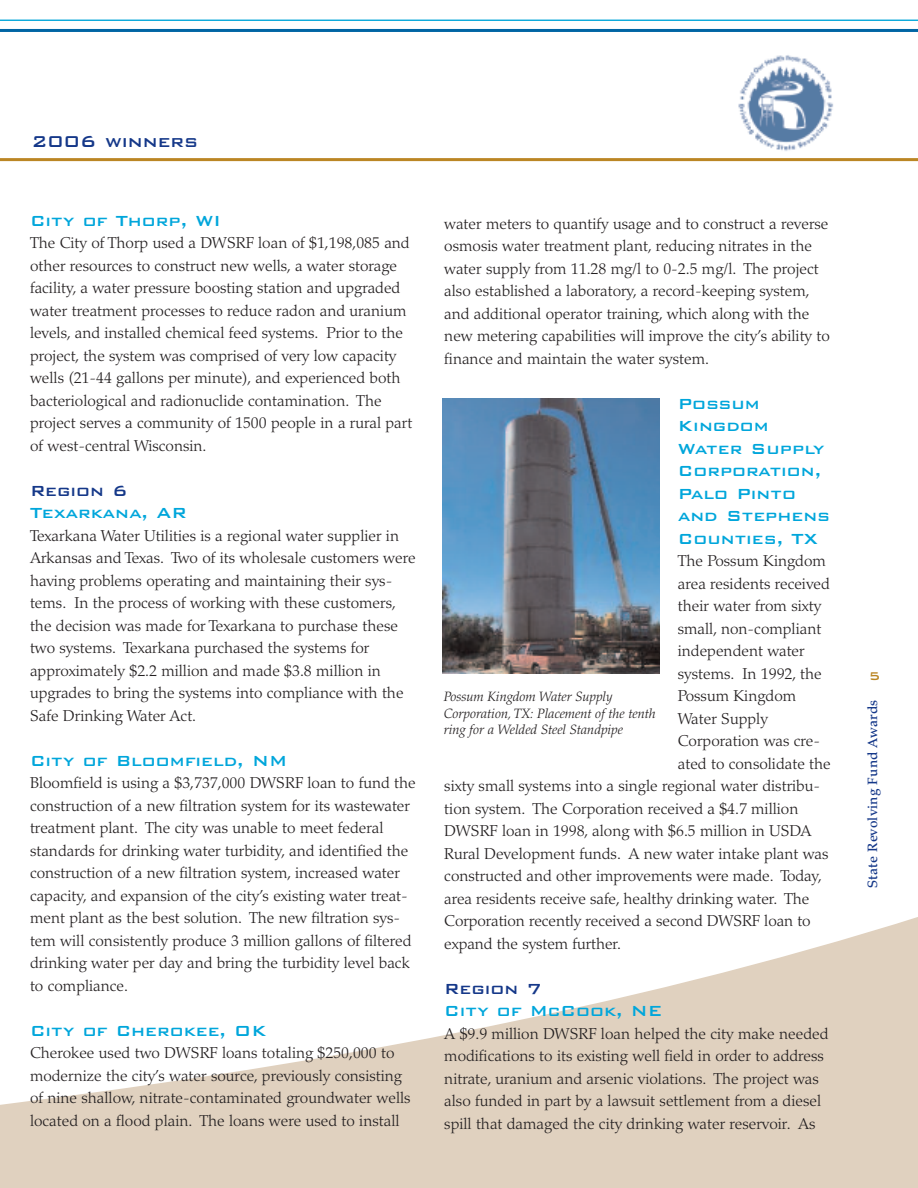
<style>
.page{position:relative;width:918px;height:1188px;background:#fff}
.page>*{position:absolute;margin:0;border:0;box-sizing:border-box;transform-origin:0 0}
.t1{font:500 21px "Bank Gothic BT";color:#153889}
.t2{font:500 19.5px/22.5px "Bank Gothic BT";color:#00a6db}
.t3{font:500 19.5px "Bank Gothic BT";color:#153889}
.t4{font:300 15.75px/22.5px "Palatino";color:#231f20}
.t5{font:500 15px "Bank Gothic BT";color:#bb8624}
.t6{font:italic 300 13.5px/16.4px "Palatino";color:#231f20}
.t7{font:500 13.5px "Palatino";letter-spacing:.015em;color:#153889}
</style>
<div class="page">
<svg style="left:0;top:917px;width:918px;height:271px;fill:#e0d1bf"></svg>
<hr style="left:0;top:29px;width:918px;height:3px;background:#0065a4">
<hr style="left:0;top:20px;width:918px;height:1px;background:#00a6db">
<hr style="left:0;top:158px;width:918px;height:3px;background:#bb8624">
<img style="left:442px;top:398px;width:218px;height:275px">
<img style="left:738px;top:55px;width:96px;height:96px">
<h1 class="t1" style="left:31px;top:128px;width:168px">2006 winners</h1>
<p class="t2" style="left:30px;top:208px;width:193px">City of Thorp, WI</p>
<p class="t4" style="left:30px;top:233px;width:384px">The City of Thorp used a DWSRF loan of $1,198,085 and other resources to construct new wells, a water storage facility, a water pressure boosting station and upgraded water treatment processes to reduce radon and uranium levels, and installed chemical feed systems. Prior to the project, the system was comprised of very low capacity wells (21-44 gallons per minute), and experienced both bacteriological and radionuclide contamination. The project serves a community of 1500 people in a rural part of west-central Wisconsin.</p>
<p class="t3" style="left:30px;top:478px;width:99px">Region 6</p>
<p class="t2" style="left:30px;top:500px;width:159px">Texarkana, AR</p>
<p class="t4" style="left:30px;top:526px;width:387px">Texarkana Water Utilities is a regional water supplier in Arkansas and Texas. Two of its wholesale customers were having problems operating and maintaining their sys&shy;tems. In the process of working with these customers, the decision was made for Texarkana to purchase these two systems. Texarkana purchased the systems for approximately $2.2 million and made $3.8 million in upgrades to bring the systems into compliance with the Safe Drinking Water Act.</p>
<p class="t2" style="left:30px;top:748px;width:259px">City of Bloomfield, NM</p>
<p class="t4" style="left:30px;top:773px;width:387px">Bloomfield is using a $3,737,000 DWSRF loan to fund the construction of a new filtration system for its wastewater treatment plant. The city was unable to meet federal standards for drinking water turbidity, and identified the construction of a new filtration system, increased water capacity, and expansion of the city’s existing water treat&shy;ment plant as the best solution. The new filtration sys&shy;tem will consistently produce 3 million gallons of filtered drinking water per day and bring the turbidity level back to compliance.</p>
<p class="t2" style="left:30px;top:1018px;width:238px">City of Cherokee, OK</p>
<p class="t4" style="left:30px;top:1043px;width:382px">Cherokee used two DWSRF loans totaling $250,000 to modernize the city’s water source, previously consisting of nine shallow, nitrate-contaminated groundwater wells located on a flood plain. The loans were used to install</p>
<p class="t4" style="left:444px;top:214px;width:387px">water meters to quantify usage and to construct a reverse osmosis water treatment plant, reducing nitrates in the water supply from 11.28 mg/l to 0-2.5 mg/l. The project also established a laboratory, a record-keeping system, and additional operator training, which along with the new metering capabilities will improve the city’s ability to finance and maintain the water system.</p>
<p class="t2" style="left:678px;top:391px;width:154px">Possum<br>Kingdom<br>Water Supply<br>Corporation,<br>Palo Pinto and Stephens<br>Counties, TX</p>
<p class="t4" style="left:678px;top:552px;width:150px">The Possum Kingdom</p>
<p class="t4" style="left:678px;top:574px;width:154px">area residents received</p>
<p class="t4" style="left:678px;top:597px;width:145px">their water from sixty</p>
<p class="t4" style="left:678px;top:619px;width:145px">small, non-compliant</p>
<p class="t4" style="left:678px;top:642px;width:128px">independent water</p>
<p class="t4" style="left:678px;top:664px;width:145px">systems. In 1992, the</p>
<p class="t4" style="left:678px;top:687px;width:120px">Possum Kingdom</p>
<p class="t4" style="left:678px;top:709px;width:92px">Water Supply</p>
<p class="t4" style="left:678px;top:732px;width:144px">Corporation was cre-</p>
<p class="t4" style="left:678px;top:754px;width:154px">ated to consolidate the</p>
<p class="t4" style="left:444px;top:777px;width:377px">sixty small systems into a single regional water distribu-</p>
<p class="t4" style="left:444px;top:799px;width:356px">tion system. The Corporation received a $4.7 million</p>
<p class="t4" style="left:444px;top:822px;width:369px">DWSRF loan in 1998, along with $6.5 million in USDA</p>
<p class="t4" style="left:444px;top:844px;width:386px">Rural Development funds. A new water intake plant was</p>
<p class="t4" style="left:444px;top:867px;width:379px">constructed and other improvements were made. Today,</p>
<p class="t4" style="left:444px;top:889px;width:367px">area residents receive safe, healthy drinking water. The</p>
<p class="t4" style="left:444px;top:912px;width:368px">Corporation recently received a second DWSRF loan to</p>
<p class="t4" style="left:444px;top:934px;width:178px">expand the system further.</p>
<p class="t3" style="left:444px;top:976px;width:99px">Region 7</p>
<p class="t2" style="left:444px;top:999px;width:220px">City of McCook, NE</p>
<p class="t4" style="left:444px;top:1024px;width:386px">A $9.9 million DWSRF loan helped the city make needed modifications to its existing well field in order to address nitrate, uranium and arsenic violations. The project was also funded in part by a lawsuit settlement from a diesel spill that damaged the city drinking water reservoir. As</p>
<p class="t6" style="left:444px;top:690px;width:214px">Possum Kingdom Water Supply<br>Corporation, TX: Placement of the tenth ring for a Welded Steel Standpipe</p>
<p class="t5" style="left:869px;top:666px;width:13px">5</p>
<p class="t7" style="left:867px;top:888px;width:190px;rotate:-90deg">State Revolving Fund Awards</p>
</div>
